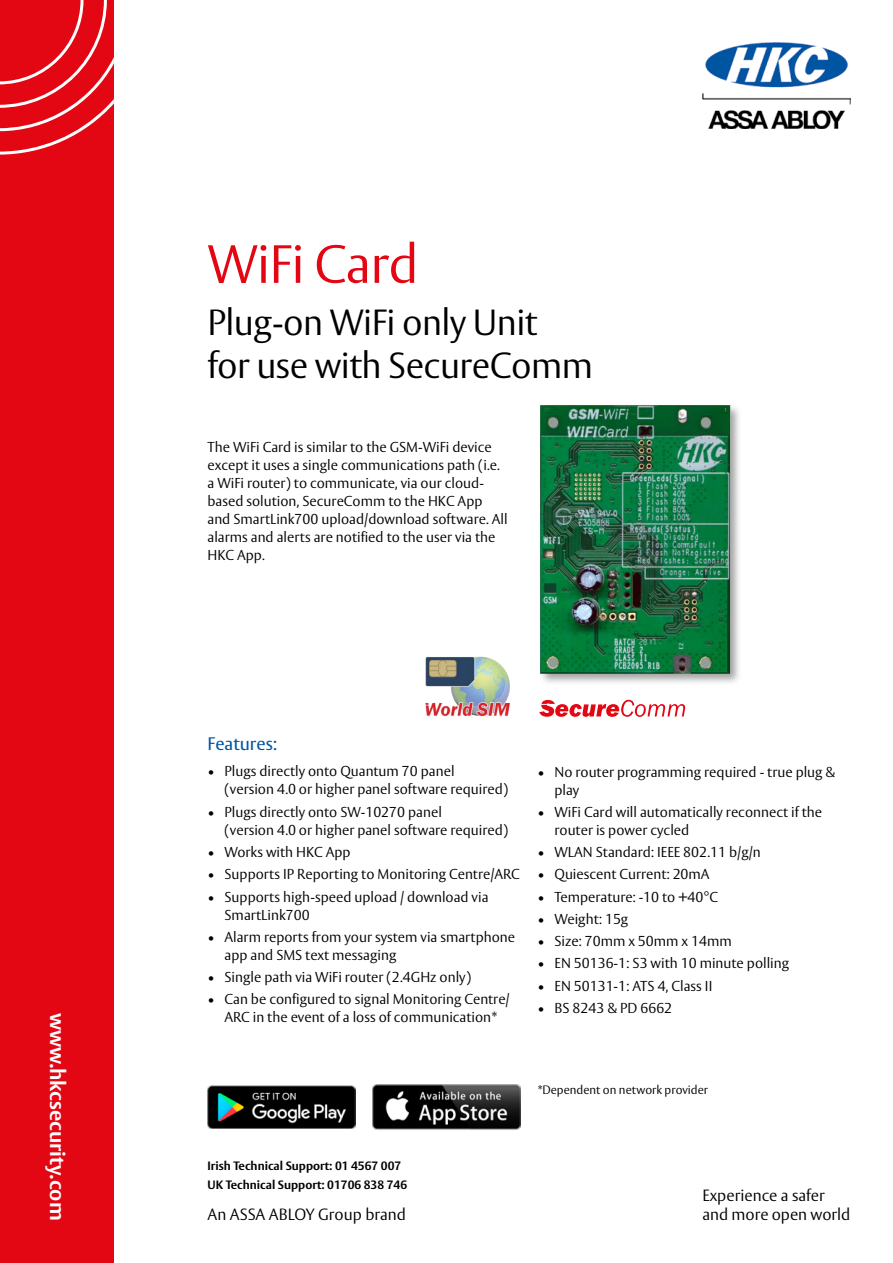
<style>
.page{position:relative;width:893px;height:1263px;background:#fff}
.page>*{position:absolute;margin:0;border:0;box-sizing:border-box;transform-origin:0 0}
.t1{font:300 53.1px "ASSA Vesta";letter-spacing:-.015em;color:#e30613}
.t2{font:300 36px/43.2px "ASSA Vesta";letter-spacing:-.015em;color:#000}
.t3{font:700 21px "ASSA Vesta";color:#fff}
.t4{font:18px "ASSA Vesta";color:#0155a3}
.t5{font:300 16.2px "ASSA Vesta";color:#000}
.t6{font:300 14.25px/18px "ASSA Vesta";color:#000}
.t7{font:700 12px/18.6px "ASSA Vesta";color:#000}
.t8{font:300 12px "ASSA Vesta";color:#000}
</style>
<div class="page">
<div style="left:0;top:0;width:114px;height:1263px;background:#e30613"></div>
<svg style="left:0;top:0;width:114px;height:155px"></svg>
<img style="left:702px;top:43px;width:148px;height:86px">
<div style="left:539px;top:404px;width:203px;height:282px;background:#878686;opacity:.75"></div>
<img style="left:541px;top:406px;width:189px;height:268px">
<img style="left:425px;top:656px;width:85px;height:61px">
<svg style="left:539px;top:700px;width:146px;height:17px"></svg>
<img style="left:207px;top:1085px;width:148px;height:44px">
<img style="left:372px;top:1085px;width:148px;height:45px">
<h3 class="t3" style="left:70px;top:1013px;width:209px;rotate:90deg">www.hkcsecurity.com</h3>
<h1 class="t1" style="left:207px;top:232px;width:213px">WiFi Card</h1>
<h2 class="t2" style="left:207px;top:302px;width:387px">Plug-on WiFi only Unit<br>for use with SecureComm</h2>
<p class="t6" style="left:207px;top:438px;width:302px">The WiFi Card is similar to the GSM-WiFi device except it uses a single communications path (i.e. a WiFi router) to communicate, via our cloud&shy;based solution, SecureComm to the HKC App and SmartLink700 upload/download software. All alarms and alerts are notified to the user via the HKC App.</p>
<p class="t4" style="left:207px;top:732px;width:71px">Features:</p>
<p class="t6" style="left:225px;top:763px;width:285px;text-indent:-17px">• Plugs directly onto Quantum 70 panel<br>(version 4.0 or higher panel software required)</p>
<p class="t6" style="left:225px;top:803px;width:285px;text-indent:-17px">• Plugs directly onto SW-10270 panel<br>(version 4.0 or higher panel software required)</p>
<p class="t6" style="left:207px;top:844px;width:145px">• Works with HKC App</p>
<p class="t6" style="left:207px;top:866px;width:314px">• Supports IP Reporting to Monitoring Centre/ARC</p>
<p class="t6" style="left:225px;top:888px;width:265px;text-indent:-17px">• Supports high-speed upload / download via<br>SmartLink700</p>
<p class="t6" style="left:225px;top:928px;width:292px;text-indent:-17px">• Alarm reports from your system via smartphone app and SMS text messaging</p>
<p class="t6" style="left:207px;top:969px;width:265px">• Single path via WiFi router (2.4GHz only)</p>
<p class="t6" style="left:207px;top:991px;width:304px;text-align:center">• Can be configured to signal Monitoring Centre/<br>ARC in the event of a loss of communication*</p>
<p class="t6" style="left:554px;top:763px;width:283px;text-indent:-17px">• No router programming required - true plug &amp; play</p>
<p class="t6" style="left:554px;top:803px;width:269px;text-indent:-17px">• WiFi Card will automatically reconnect if the router is power cycled</p>
<p class="t6" style="left:537px;top:844px;width:225px">• WLAN Standard: IEEE 802.11 b/g/n</p>
<p class="t6" style="left:537px;top:866px;width:174px">• Quiescent Current: 20mA</p>
<p class="t6" style="left:537px;top:888px;width:182px">• Temperature: -10 to +40°C</p>
<p class="t6" style="left:537px;top:910px;width:92px">• Weight: 15g</p>
<p class="t6" style="left:537px;top:933px;width:196px">• Size: 70mm x 50mm x 14mm</p>
<p class="t6" style="left:537px;top:955px;width:253px">• EN 50136-1: S3 with 10 minute polling</p>
<p class="t6" style="left:537px;top:977px;width:176px">• EN 50131-1: ATS 4, Class II</p>
<p class="t6" style="left:537px;top:999px;width:136px">• BS 8243 &amp; PD 6662</p>
<p class="t8" style="left:537px;top:1083px;width:172px">*Dependent on network provider</p>
<p class="t7" style="left:207px;top:1157px;width:201px">Irish Technical Support: 01 4567 007<br>UK Technical Support: 01706 838 746</p>
<p class="t5" style="left:702px;top:1186px;width:124px">Experience a safer</p>
<p class="t5" style="left:208px;top:1205px;width:200px">An ASSA ABLOY Group brand</p>
<p class="t5" style="left:702px;top:1205px;width:149px">and more open world</p>
</div>
